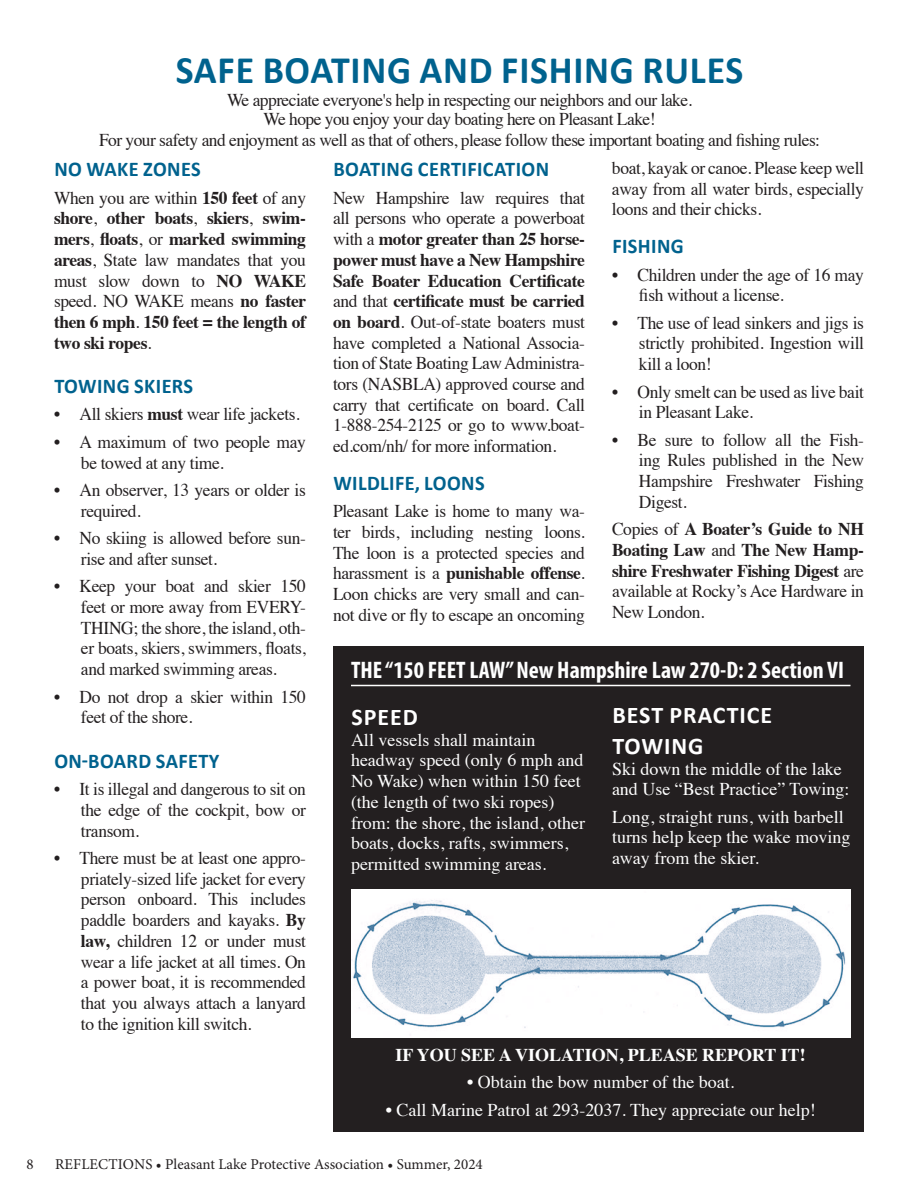
<style>
.page{position:relative;width:918px;height:1188px;background:#fff}
.page>*{position:absolute;margin:0;border:0;box-sizing:border-box;transform-origin:0 0}
.t1{font:700 39px "Calibri";letter-spacing:.02em;color:#00628e}
.t2{font:700 condensed 24px "Myriad Pro";color:#fff}
.t3{font:700 24px/31px "Calibri";letter-spacing:.04em;color:#fff}
.t4{font:700 21px "Calibri";letter-spacing:.02em;color:#00628e}
.t5{font:18px/20.7px "Times";letter-spacing:-.02em;color:#231f20;text-align:justify}
.t6{font:18px/20.7px "Times";color:#fff}
.t7{font:700 18px/20.7px "Times";letter-spacing:-.02em;color:#231f20;text-align:justify}
.t8{font:700 18px "Times";color:#fff}
.t9{font:15px "Minion Pro";color:#231f20}
.s1{font-weight:400}
.s2{font-weight:700}
</style>
<div class="page">
<div style="left:333px;top:646px;width:531px;height:486px;background:#231f20"></div>
<hr style="left:351px;top:685px;width:499px;height:1px;background:#fff">
<img style="left:351px;top:890px;width:499px;height:148px">
<h1 class="t1" style="left:176px;top:43px;width:569px">SAFE BOATING AND FISHING RULES</h1>
<p class="t5" style="left:99px;top:88px;width:723px;line-height:20.1px;text-align:center">We appreciate everyone's help in respecting our neighbors and our lake.<br>We hope you enjoy your day boating here on Pleasant Lake!<br>For your safety and enjoyment as well as that of others, please follow these important boating and fishing rules:</p>
<p class="t4" style="left:54px;top:154px;width:148px">NO WAKE ZONES</p>
<p class="t7" style="left:54px;top:185px;width:254px"><span class="s1">When you are within</span> 150 feet <span class="s1">of any </span>shore<span class="s1">,</span> other boats<span class="s1">,</span> skiers<span class="s1">,</span> swim&shy;mers<span class="s1">,</span> floats<span class="s1">, or</span> marked swimming areas<span class="s1">, State law mandates that you must slow down to</span> NO WAKE <span class="s1">speed. NO WAKE means</span> no faster then 6 mph<span class="s1">.</span> 150 feet = the length of two ski ropes<span class="s1">.</span></p>
<p class="t4" style="left:54px;top:371px;width:140px">TOWING SKIERS</p>
<p class="t5" style="left:54px;top:403px;width:247px">• All skiers <span class="s2">must</span> wear life jackets.</p>
<p class="t5" style="left:81px;top:430px;width:227px;text-indent:-27px">• A maximum of two people may be towed at any time.</p>
<p class="t5" style="left:81px;top:478px;width:226px;text-indent:-27px">• An observer, 13 years or older is required.</p>
<p class="t5" style="left:81px;top:526px;width:227px;text-indent:-27px">• No skiing is allowed before sun&shy;rise and after sunset.</p>
<p class="t5" style="left:81px;top:574px;width:227px;text-indent:-27px">• Keep your boat and skier 150 feet or more away from EVERY-THING; the shore, the island, oth&shy;er boats, skiers, swimmers, floats, and marked swimming areas.</p>
<p class="t5" style="left:81px;top:685px;width:227px;text-indent:-27px">• Do not drop a skier within 150 feet of the shore.</p>
<p class="t4" style="left:54px;top:746px;width:167px">ON-BOARD SAFETY</p>
<p class="t5" style="left:81px;top:777px;width:227px;text-indent:-27px">• It is illegal and dangerous to sit on the edge of the cockpit, bow or transom.</p>
<p class="t5" style="left:81px;top:846px;width:227px;text-indent:-27px">• There must be at least one appro&shy;priately-sized life jacket for every person onboard. This includes paddle boarders and kayaks. <span class="s2">By law,</span> children 12 or under must wear a life jacket at all times. On a power boat, it is recommended that you always attach a lanyard to the ignition kill switch.</p>
<p class="t5" style="left:612px;top:156px;width:254px">boat, kayak or canoe. Please keep well away from all water birds, especially loons and their chicks.</p>
<p class="t4" style="left:612px;top:231px;width:73px">FISHING</p>
<p class="t5" style="left:639px;top:263px;width:226px;text-indent:-27px">• Children under the age of 16 may fish without a license.</p>
<p class="t5" style="left:639px;top:311px;width:227px;text-indent:-27px">• The use of lead sinkers and jigs is strictly prohibited. Ingestion will kill a loon!</p>
<p class="t5" style="left:639px;top:380px;width:227px;text-indent:-27px">• Only smelt can be used as live bait in Pleasant Lake.</p>
<p class="t5" style="left:639px;top:428px;width:227px;text-indent:-27px">• Be sure to follow all the Fish&shy;ing Rules published in the New Hampshire Freshwater Fishing Digest.</p>
<p class="t7" style="left:612px;top:517px;width:254px"><span class="s1">Copies of</span> A Boater’s Guide to NH Boating Law <span class="s1">and</span> The New Hamp&shy;shire Freshwater Fishing Digest <span class="s1">are available at Rocky’s Ace Hardware in New London.</span></p>
<p class="t4" style="left:333px;top:154px;width:217px">BOATING CERTIFICATION</p>
<p class="t5" style="left:333px;top:186px;width:254px">New Hampshire law requires that all persons who operate a powerboat with a <span class="s2">motor greater than 25 horse&shy;power must have a New Hampshire Safe Boater Education Certificate </span>and that <span class="s2">certificate must be carried on board</span>. Out-of-state boaters must have completed a National Associa&shy;tion of State Boating Law Administra&shy;tors (NASBLA) approved course and carry that certificate on board. Call 1-888-254-2125 or go to www.boat&shy;ed.com/nh/ for more information.</p>
<p class="t4" style="left:333px;top:468px;width:153px">WILDLIFE, LOONS</p>
<p class="t5" style="left:333px;top:499px;width:254px">Pleasant Lake is home to many wa&shy;ter birds, including nesting loons.<br>The loon is a protected species and harassment is a <span class="s2">punishable offense</span>.<br>Loon chicks are very small and can&shy;not dive or fly to escape an oncoming</p>
<h2 class="t2" style="left:351px;top:655px;width:495px">THE “150 FEET LAW” New Hampshire Law 270-D: 2 Section VI</h2>
<h2 class="t3" style="left:612px;top:698px;width:161px">BEST PRACTICE<br>TOWING</h2>
<p class="t6" style="left:612px;top:757px;width:239px">Ski down the middle of the lake and Use “Best Practice” Towing:</p>
<p class="t6" style="left:612px;top:805px;width:240px">Long, straight runs, with barbell turns help keep the wake moving away from the skier.</p>
<h2 class="t3" style="left:351px;top:701px;width:68px">SPEED</h2>
<p class="t6" style="left:351px;top:728px;width:236px">All vessels shall maintain headway speed (only 6 mph and<br>No Wake) when within 150 feet (the length of two ski ropes) from: the shore, the island, other boats, docks, rafts, swimmers, permitted swimming areas.</p>
<p class="t8" style="left:396px;top:1037px;width:412px">IF YOU SEE A VIOLATION, PLEASE REPORT IT!</p>
<p class="t6" style="left:467px;top:1070px;width:269px">• Obtain the bow number of the boat.</p>
<p class="t6" style="left:386px;top:1098px;width:431px">• Call Marine Patrol at 293-2037. They appreciate our help!</p>
<p class="t9" style="left:27px;top:1154px;width:9px">8</p>
<p class="t9" style="left:55px;top:1154px;width:429px">REFLECTIONS • Pleasant Lake Protective Association • Summer, 2024</p>
</div>
